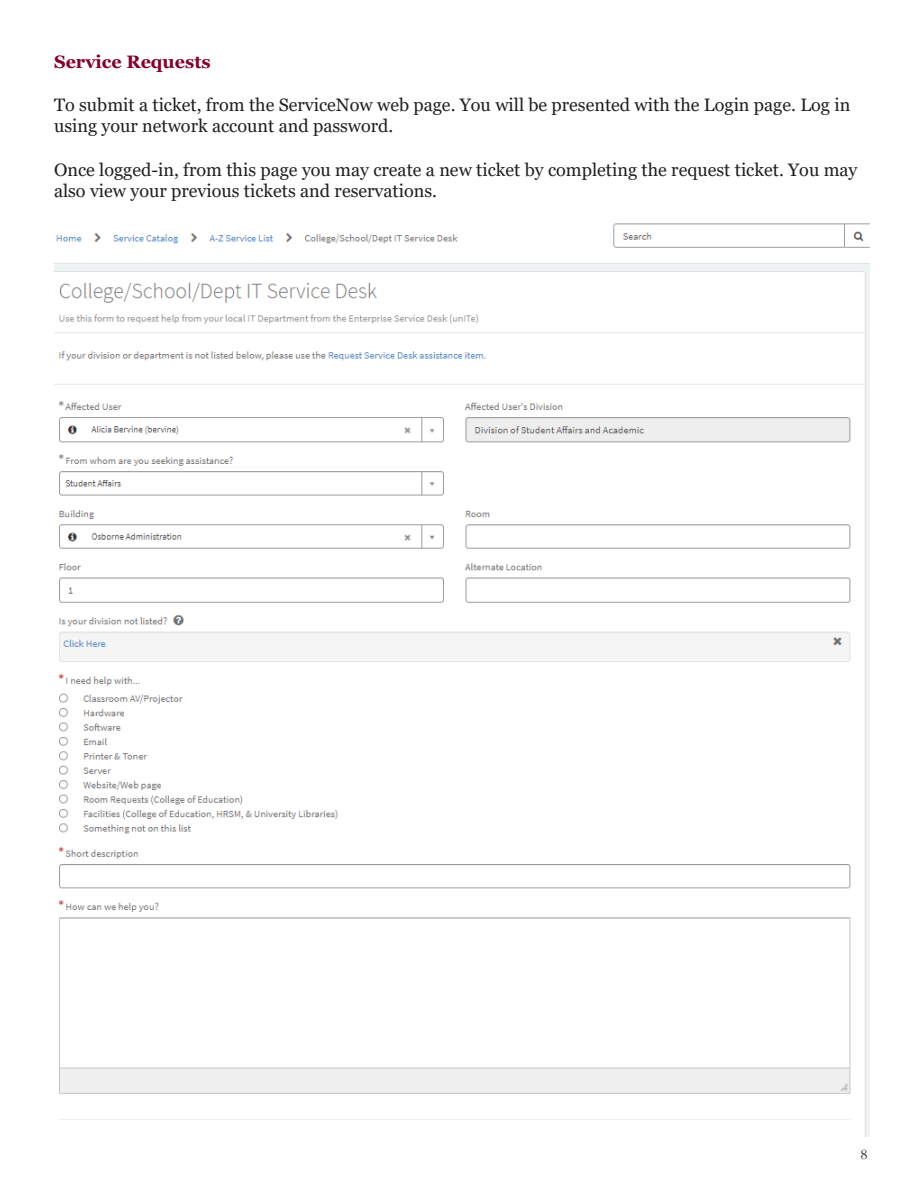
<style>
.page{position:relative;width:918px;height:1188px;background:#fff}
.page>*{position:absolute;margin:0;border:0;box-sizing:border-box;transform-origin:0 0}
.t1{font:18px/21.6px "Georgia";color:#231f20}
.t2{font:700 18px "Georgia";color:#840128}
.t3{font:15px "Garamond";color:#231f20}
</style>
<div class="page">
<img style="left:54px;top:223px;width:815px;height:913px">
<p class="t2" style="left:54px;top:50px;width:158px">Service Requests</p>
<p class="t1" style="left:54px;top:94px;width:798px">To submit a ticket, from the ServiceNow web page. You will be presented with the Login page. Log in using your network account and password.</p>
<p class="t1" style="left:54px;top:159px;width:805px">Once logged-in, from this page you may create a new ticket by completing the request ticket. You may also view your previous tickets and reservations.</p>
<p class="t3" style="left:860px;top:1145px;width:9px">8</p>
</div>
